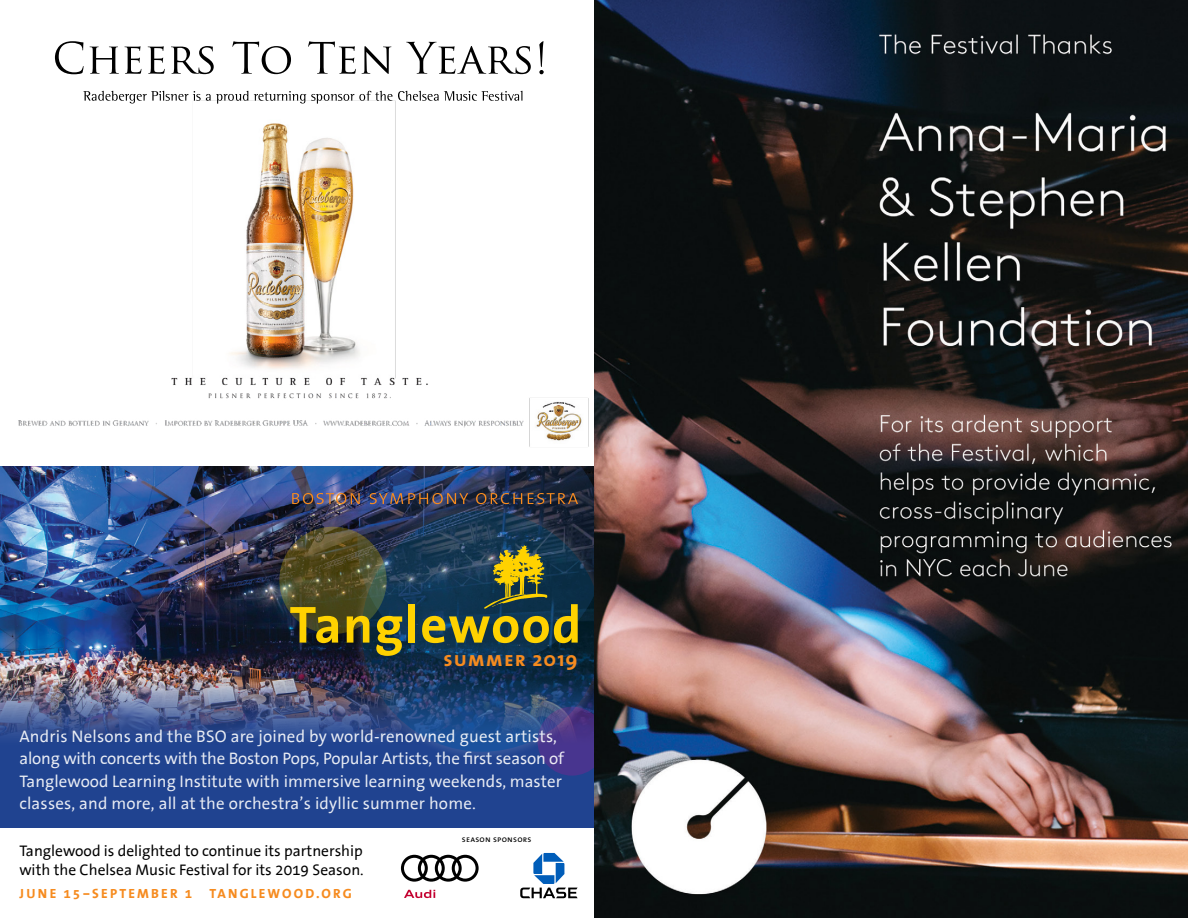
<style>
.page{position:relative;width:1188px;height:918px;background:#fff}
.page>*{position:absolute;margin:0;border:0;box-sizing:border-box;transform-origin:0 0}
.t1{font:21px "The Sans Bold Caps";letter-spacing:.05em;color:#f68b1f}
.t2{font:16.95px/22.5px "The Sans Office";color:#fff}
.t3{font:15.45px/18.6px "The Sans Office";letter-spacing:-.005em;color:#000}
.t4{font:700 13.35px "The Sans Office";letter-spacing:.165em;color:#f68b1f}
.t5{font:8.7px "The Sans Caps";letter-spacing:.025em;color:#000}
.s1{font-family:"The Sans";font-weight:700}
</style>
<div class="page">
<img style="left:0;top:467px;width:357px;height:199px">
<img style="left:0;top:666px;width:594px;height:162px">
<svg style="left:537px;top:761px;width:57px;height:15px"></svg>
<svg style="left:357px;top:467px;width:237px;height:35px;background:#23355b"></svg>
<svg style="left:279px;top:527px;width:108px;height:107px;background:#554f26"></svg>
<div style="left:353px;top:502px;width:241px;height:259px;background:#fff;opacity:.75"></div>
<img style="left:362px;top:511px;width:232px;height:241px">
<svg style="left:290px;top:607px;width:48px;height:36px;background:#887715"></svg>
<svg style="left:347px;top:616px;width:22px;height:27px"></svg>
<div style="left:409px;top:604px;width:6px;height:39px;background:#ffd200"></div>
<svg style="left:376px;top:616px;width:26px;height:40px"></svg>
<svg style="left:422px;top:545px;width:156px;height:98px;background:#4e5e3e"></svg>
<img style="left:292px;top:493px;width:286px;height:11px">
<svg style="left:404px;top:890px;width:31px;height:8px"></svg>
<svg style="left:401px;top:855px;width:78px;height:27px"></svg>
<svg style="left:520px;top:853px;width:58px;height:45px"></svg>
<img style="left:18px;top:41px;width:571px;height:406px">
<img style="left:594px;top:0;width:594px;height:918px">
<p class="t1" style="left:443px;top:642px;width:136px">summer <span class="s1">2019</span></p>
<p class="t2" style="left:19px;top:725px;width:546px">Andris Nelsons and the BSO are joined by world-renowned guest artists, along with concerts with the Boston Pops, Popular Artists, the first season of Tanglewood Learning Institute with immersive learning weekends, master classes, and more, all at the orchestra’s idyllic summer home.</p>
<p class="t3" style="left:19px;top:842px;width:346px">Tanglewood is delighted to continue its partnership with the Chelsea Music Festival for its 2019 Season.</p>
<p class="t4" style="left:19px;top:885px;width:174px">JUNE 15–SEPTEMBER 1</p>
<p class="t4" style="left:209px;top:885px;width:144px">TANGLEWOOD.ORG</p>
<p class="t5" style="left:462px;top:832px;width:71px">season sponsors</p>
</div>
